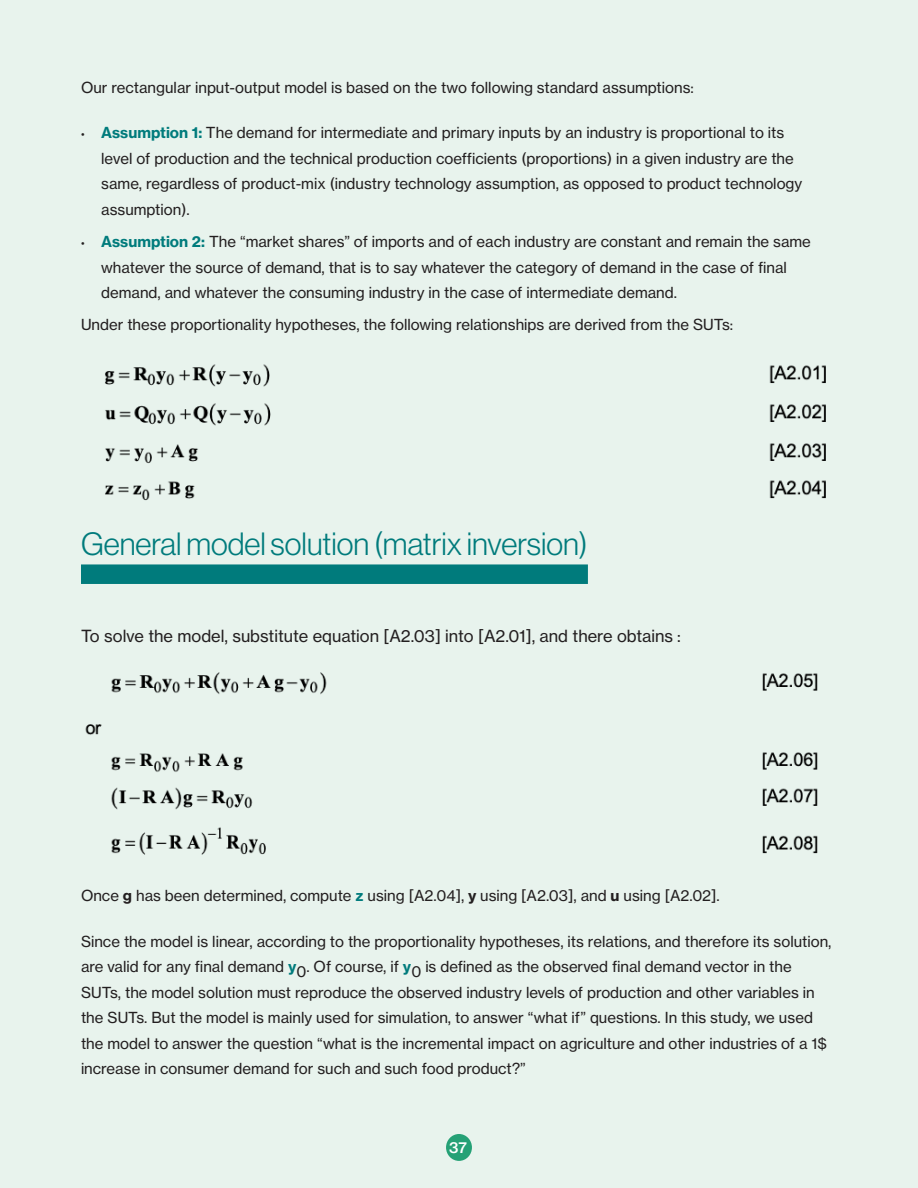
<style>
.page{position:relative;width:918px;height:1188px;background:#e8f3ed}
.page>*{position:absolute;margin:0;border:0;box-sizing:border-box;transform-origin:0 0}
.subhead_1{font:31.5px "N Haas Grotesk DS Pro 45 Lt";color:#007b7c}
.t1{font:16.5px "N Haas Grotesk TX Pro 55 Rg";color:#231f20}
.bodycopy{font:15px/25.5px "N Haas Grotesk TX Pro 55 Rg";color:#231f20}
.t2{font:15px "N Haas Grotesk TX Pro 65 Md";color:#fff}
.s1{font-size:10.5px}
.s2{font-family:"N Haas Grotesk TX Pro 75 Bd";color:#007b7c}
.s3{font-family:"N Haas Grotesk TX Pro 75 Bd"}
</style>
<div class="page">
<div style="left:446px;top:1134px;width:26px;height:27px;background:#25a176;border-radius:50%"></div>
<div style="left:81px;top:564px;width:507px;height:20px;background:#007b7c"></div>
<img style="left:105px;top:364px;width:721px;height:137px">
<img style="left:85px;top:672px;width:733px;height:183px">
<p class="bodycopy" style="left:81px;top:74px;width:614px">Our rectangular input-output model is based on the two following standard assumptions:</p>
<p class="bodycopy" style="left:101px;top:120px;width:703px;text-indent:-20px"><span class="s1">•</span> <span class="s2">Assumption 1:</span> The demand for intermediate and primary inputs by an industry is proportional to its level of production and the technical production coefficients (proportions) in a given industry are the same, regardless of product-mix (industry technology assumption, as opposed to product technology assumption).</p>
<p class="bodycopy" style="left:101px;top:229px;width:711px;text-indent:-20px"><span class="s1">•</span> <span class="s2">Assumption 2:</span> The “market shares” of imports and of each industry are constant and remain the same whatever the source of demand, that is to say whatever the category of demand in the case of final demand, and whatever the consuming industry in the case of intermediate demand.</p>
<p class="bodycopy" style="left:81px;top:312px;width:654px">Under these proportionality hypotheses, the following relationships are derived from the SUTs:</p>
<p class="subhead_1" style="left:81px;top:526px;width:508px">General model solution (matrix inversion)</p>
<p class="t1" style="left:81px;top:626px;width:601px">To solve the model, substitute equation [A2.03] into [A2.01], and there obtains :</p>
<p class="bodycopy" style="left:81px;top:883px;width:640px">Once <span class="s3">g</span> has been determined, compute <span class="s2">z</span> using [A2.04], <span class="s3">y</span> using [A2.03], and <span class="s3">u</span> using [A2.02].</p>
<p class="bodycopy" style="left:81px;top:929px;width:752px">Since the model is linear, according to the proportionality hypotheses, its relations, and therefore its solution, are valid for any final demand <span class="s2">y</span>0. Of course, if <span class="s2">y</span>0 is defined as the observed final demand vector in the SUTs, the model solution must reproduce the observed industry levels of production and other variables in the SUTs. But the model is mainly used for simulation, to answer “what if” questions. In this study, we used the model to answer the question “what is the incremental impact on agriculture and other industries of a 1$ increase in consumer demand for such and such food product?”</p>
<p class="t2" style="left:449px;top:1138px;width:19px">37</p>
</div>
